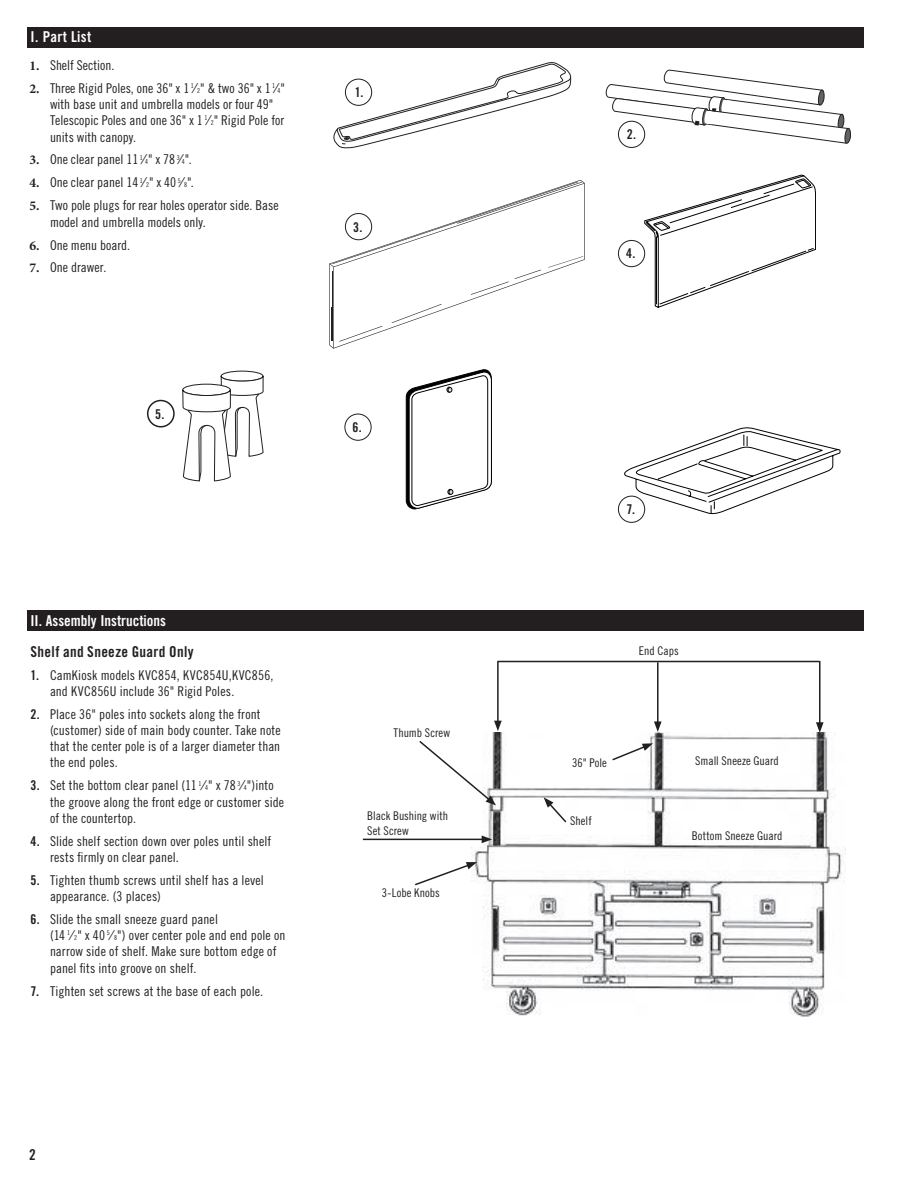
<style>
.page{position:relative;width:918px;height:1188px;background:#fff}
.page>*{position:absolute;margin:0;border:0;box-sizing:border-box;transform-origin:0 0}
.copy_no_indent{font:15px "Trade Gothic LT Std Bd Cn 20";letter-spacing:.02em;color:#231f20}
.Reversed_line{font:15px "Trade Gothic LT Std Bd Cn 20";color:#fff}
.Reversed_line-2{font:15px "Trade Gothic LT Std Bd Cn 20";letter-spacing:.02em;color:#fff}
.copy_no_indent-2{font:13.5px/16.2px "Trade Gothic LT Std Cn 18";letter-spacing:.005em;color:#231f20}
.t1{font:13.5px "Trade Gothic LT Std Bd Cn 20";color:#231f20}
.t2{font:12px/14.4px "Trade Gothic LT Std Cn 18";letter-spacing:.005em;color:#231f20}
.s1{font-family:"Minion Pro";font-weight:700}
.s2{font-size:6.75px}
.s3{font-family:"Trade Gothic LT Std Bd Cn 20"}
</style>
<div class="page">
<div style="left:27px;top:27px;width:837px;height:20px;background:#231f20"></div>
<div style="left:27px;top:610px;width:837px;height:20px;background:#231f20"></div>
<svg style="left:334px;top:62px;width:238px;height:86px"></svg>
<svg style="left:644px;top:175px;width:172px;height:133px"></svg>
<svg style="left:182px;top:370px;width:82px;height:112px"></svg>
<svg style="left:406px;top:369px;width:86px;height:140px"></svg>
<svg style="left:625px;top:427px;width:215px;height:87px"></svg>
<svg style="left:329px;top:180px;width:256px;height:169px"></svg>
<svg style="left:606px;top:70px;width:245px;height:74px"></svg>
<div style="left:345px;top:79px;width:27px;height:27px;border:1px solid #231f20;border-radius:50%"></div>
<div style="left:345px;top:213px;width:27px;height:27px;border:1px solid #231f20;border-radius:50%"></div>
<div style="left:147px;top:400px;width:28px;height:28px;border:2px solid #231f20;border-radius:50%"></div>
<div style="left:345px;top:414px;width:27px;height:27px;border:1px solid #231f20;border-radius:50%"></div>
<div style="left:618px;top:121px;width:27px;height:27px;border:1px solid #231f20;border-radius:50%"></div>
<div style="left:618px;top:240px;width:27px;height:27px;border:1px solid #231f20;border-radius:50%"></div>
<img style="left:472px;top:732px;width:373px;height:285px">
<hr style="left:497px;top:662px;width:2px;height:61px;background:#231f20">
<svg style="left:494px;top:721px;width:8px;height:10px"></svg>
<hr style="left:497px;top:661px;width:323px;height:1px;background:#231f20">
<hr style="left:819px;top:661px;width:2px;height:64px;background:#231f20">
<svg style="left:816px;top:722px;width:8px;height:11px"></svg>
<hr style="left:657px;top:662px;width:2px;height:62px;background:#231f20">
<svg style="left:654px;top:721px;width:8px;height:11px"></svg>
<svg style="left:544px;top:797px;width:24px;height:27px"></svg>
<svg style="left:611px;top:743px;width:42px;height:19px"></svg>
<svg style="left:415px;top:862px;width:62px;height:24px"></svg>
<svg style="left:419px;top:739px;width:77px;height:66px"></svg>
<hr style="left:363px;top:839px;width:121px;height:1px;background:#231f20">
<svg style="left:482px;top:836px;width:10px;height:7px"></svg>
<div style="left:618px;top:496px;width:27px;height:27px;border:1px solid #231f20;border-radius:50%"></div>
<p class="Reversed_line-2" style="left:31px;top:28px;width:62px">I. Part List</p>
<p class="copy_no_indent-2" style="left:30px;top:57px;width:86px"><span class="s1">1.</span> Shelf Section.</p>
<p class="copy_no_indent-2" style="left:50px;top:80px;width:236px;text-indent:-20px"><span class="s1">2.</span> Three Rigid Poles, one 36" x 1 <sup>1</sup>⁄ <span class="s2">2</span>" &amp; two 36" x 1 <sup>1</sup>⁄<span class="s2">4</span>" with base unit and umbrella models or four 49" Telescopic Poles and one 36" x 1 <sup>1</sup>⁄ <span class="s2">2</span>" Rigid Pole for units with canopy.</p>
<p class="copy_no_indent-2" style="left:30px;top:151px;width:164px"><span class="s1">3.</span> One clear panel 11 <sup>1</sup>⁄<span class="s2">4</span>" x 78 <sup>3</sup>⁄<span class="s2">4</span>".</p>
<p class="copy_no_indent-2" style="left:30px;top:174px;width:166px"><span class="s1">4.</span> One clear panel 14 <sup>1</sup>⁄ <span class="s2">2</span>" x 40 <sup>5</sup>⁄ <span class="s2">8</span>".</p>
<p class="copy_no_indent-2" style="left:50px;top:197px;width:230px;text-indent:-20px"><span class="s1">5.</span> Two pole plugs for rear holes operator side. Base model and umbrella models only.</p>
<p class="copy_no_indent-2" style="left:30px;top:236px;width:102px"><span class="s1">6.</span> One menu board.</p>
<p class="copy_no_indent-2" style="left:30px;top:259px;width:78px"><span class="s1">7.</span> One drawer.</p>
<p class="t1" style="left:155px;top:406px;width:11px">5.</p>
<p class="t1" style="left:355px;top:84px;width:10px">1.</p>
<p class="t1" style="left:353px;top:218px;width:11px">3.</p>
<p class="t1" style="left:353px;top:419px;width:11px">6.</p>
<p class="Reversed_line" style="left:31px;top:611px;width:137px">II. Assembly Instructions</p>
<p class="copy_no_indent" style="left:31px;top:642px;width:165px">Shelf and Sneeze Guard Only</p>
<p class="copy_no_indent-2" style="left:50px;top:667px;width:225px;text-indent:-20px"><span class="s3">1.</span> CamKiosk models KVC854, KVC854U,KVC856, and KVC856U include 36" Rigid Poles.</p>
<p class="copy_no_indent-2" style="left:50px;top:706px;width:232px;text-indent:-19px"><span class="s3">2.</span> Place 36" poles into sockets along the front (customer) side of main body counter. Take note that the center pole is of a larger diameter than the end poles.</p>
<p class="copy_no_indent-2" style="left:50px;top:777px;width:236px;text-indent:-19px"><span class="s3">3.</span> Set the bottom clear panel (11 <sup>1</sup>⁄<span class="s2">4</span>" x 78 <sup>3</sup>⁄<span class="s2">4</span>")into the groove along the front edge or customer side of the countertop.</p>
<p class="copy_no_indent-2" style="left:50px;top:833px;width:223px;text-indent:-19px"><span class="s3">4.</span> Slide shelf section down over poles until shelf rests firmly on clear panel.</p>
<p class="copy_no_indent-2" style="left:50px;top:872px;width:215px;text-indent:-19px"><span class="s3">5.</span> Tighten thumb screws until shelf has a level appearance. (3 places)</p>
<p class="copy_no_indent-2" style="left:50px;top:911px;width:237px;text-indent:-19px"><span class="s3">6.</span> Slide the small sneeze guard panel<br>(14 <sup>1</sup>⁄ <span class="s2">2</span>" x 40 <sup>5</sup>⁄ <span class="s2">8</span>") over center pole and end pole on narrow side of shelf. Make sure bottom edge of panel fits into groove on shelf.</p>
<p class="copy_no_indent-2" style="left:31px;top:983px;width:234px"><span class="s3">7.</span> Tighten set screws at the base of each pole.</p>
<p class="copy_no_indent" style="left:29px;top:1145px;width:8px">2</p>
<p class="t2" style="left:394px;top:725px;width:58px">Thumb Screw</p>
<p class="t2" style="left:367px;top:809px;width:82px">Black Bushing with<br>Set Screw</p>
<p class="t2" style="left:382px;top:886px;width:59px">3-Lobe Knobs</p>
<p class="t1" style="left:627px;top:126px;width:11px">2.</p>
<p class="t1" style="left:626px;top:245px;width:11px">4.</p>
<p class="t1" style="left:627px;top:501px;width:10px">7.</p>
<p class="t2" style="left:639px;top:643px;width:41px">End Caps</p>
<p class="t2" style="left:572px;top:755px;width:36px">36" Pole</p>
<p class="t2" style="left:695px;top:753px;width:85px">Small Sneeze Guard</p>
<p class="t2" style="left:570px;top:813px;width:23px">Shelf</p>
<p class="t2" style="left:692px;top:828px;width:92px">Bottom Sneeze Guard</p>
</div>
